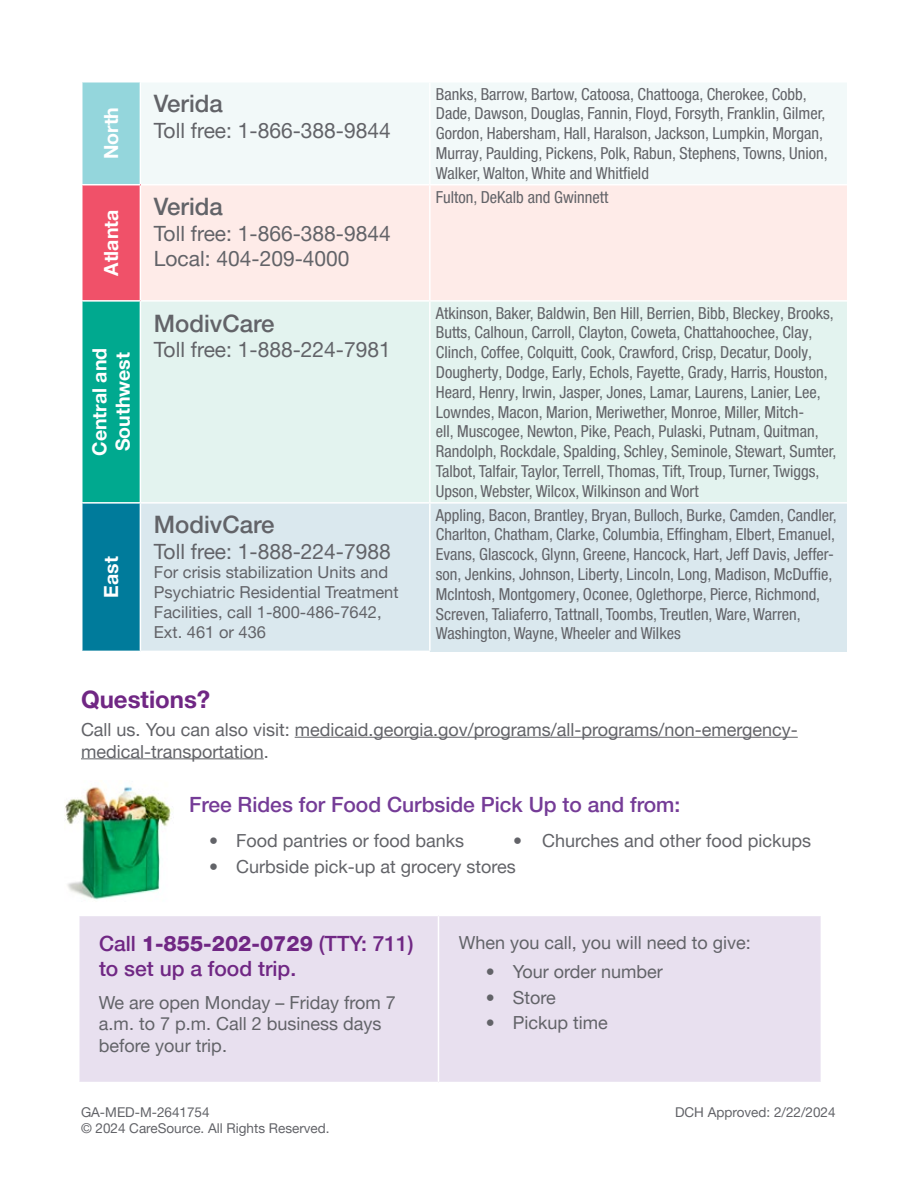
<style>
.page{position:relative;width:918px;height:1188px;background:#fff}
.page>*{position:absolute;margin:0;border:0;box-sizing:border-box;transform-origin:0 0}
.t1{font:500 24px "Helvetica Neue LT Pro";color:#626368}
.t2{font:700 24px "Helvetica Neue LT Pro";color:#702784}
.t3{font:21px/25.2px "Helvetica Neue LT Pro";color:#626368}
.t4{font:500 21px/25.2px "Helvetica Neue LT Pro";color:#702784}
.t5{font:500 21px "Helvetica Neue LT Pro";color:#753c97}
.t6{font:700 19.5px/23.4px "Helvetica Neue LT Pro";color:#fff}
.t7{font:18px/21.6px "Helvetica Neue LT Pro";color:#626368}
.t8{font:condensed 16.5px/19.8px "Helvetica Neue LT Pro";color:#626368}
.t9{font:16.5px/19.8px "Helvetica Neue LT Pro";color:#626368}
.t10{font:13.5px "Helvetica Neue LT Pro";color:#626368}
.s1{font-weight:800}
</style>
<div class="page">
<div style="left:82px;top:82px;width:58px;height:103px;background:#94d6dc"></div>
<div style="left:140px;top:82px;width:290px;height:103px;background:#f2f9f9"></div>
<div style="left:430px;top:82px;width:417px;height:103px;background:#f2f9f9"></div>
<div style="left:140px;top:185px;width:290px;height:116px;background:#feebe8"></div>
<div style="left:430px;top:185px;width:417px;height:116px;background:#feebe8"></div>
<hr style="left:429px;top:82px;width:2px;height:102px;background:#fff">
<hr style="left:140px;top:184px;width:290px;height:1px;background:#fff">
<hr style="left:430px;top:184px;width:418px;height:1px;background:#fff">
<hr style="left:429px;top:185px;width:2px;height:115px;background:#fff">
<hr style="left:295px;top:737px;width:503px;height:1px;background:#626368">
<hr style="left:81px;top:758px;width:183px;height:1px;background:#626368">
<div style="left:82px;top:185px;width:58px;height:116px;background:#f05169"></div>
<div style="left:82px;top:301px;width:58px;height:202px;background:#00a98f"></div>
<div style="left:140px;top:301px;width:290px;height:202px;background:#e3f3ef"></div>
<div style="left:430px;top:301px;width:417px;height:202px;background:#e3f3ef"></div>
<div style="left:82px;top:503px;width:58px;height:148px;background:#007b9b"></div>
<div style="left:140px;top:503px;width:290px;height:148px;background:#dae8ee"></div>
<div style="left:430px;top:503px;width:417px;height:148px;background:#dae8ee"></div>
<hr style="left:140px;top:82px;width:1px;height:102px;background:#fff">
<hr style="left:81px;top:184px;width:59px;height:1px;background:#fff">
<hr style="left:140px;top:185px;width:1px;height:115px;background:#fff">
<hr style="left:81px;top:300px;width:59px;height:2px;background:#fff">
<hr style="left:140px;top:300px;width:290px;height:2px;background:#fff">
<hr style="left:140px;top:302px;width:1px;height:200px;background:#fff">
<hr style="left:430px;top:300px;width:418px;height:2px;background:#fff">
<hr style="left:429px;top:302px;width:2px;height:200px;background:#fff">
<hr style="left:81px;top:502px;width:59px;height:2px;background:#fff">
<hr style="left:140px;top:502px;width:290px;height:2px;background:#fff">
<hr style="left:140px;top:504px;width:1px;height:147px;background:#fff">
<hr style="left:430px;top:502px;width:418px;height:2px;background:#fff">
<hr style="left:429px;top:504px;width:2px;height:147px;background:#fff">
<div style="left:79px;top:915px;width:359px;height:168px;background:#e8e0ef"></div>
<div style="left:438px;top:915px;width:383px;height:168px;background:#e8e0ef"></div>
<hr style="left:78px;top:915px;width:360px;height:1px;background:#fff">
<hr style="left:78px;top:916px;width:2px;height:166px;background:#fff">
<hr style="left:438px;top:915px;width:384px;height:1px;background:#fff">
<hr style="left:438px;top:916px;width:1px;height:166px;background:#fff">
<hr style="left:78px;top:1082px;width:360px;height:1px;background:#fff">
<hr style="left:438px;top:1082px;width:384px;height:1px;background:#fff">
<img style="left:65px;top:786px;width:107px;height:114px">
<p class="t6" style="left:99px;top:159px;width:54px;rotate:-90deg">North</p>
<p class="t6" style="left:99px;top:276px;width:68px;rotate:-90deg">Atlanta</p>
<p class="t6" style="left:87px;top:456px;width:109px;rotate:-90deg">Central and<br>Southwest</p>
<p class="t1" style="left:154px;top:89px;width:70px">Verida</p>
<p class="t3" style="left:154px;top:117px;width:238px">Toll free: 1-866-388-9844</p>
<p class="t1" style="left:154px;top:192px;width:70px">Verida</p>
<p class="t3" style="left:154px;top:220px;width:238px">Toll free: 1-866-388-9844<br>Local: 404-209-4000</p>
<p class="t1" style="left:154px;top:309px;width:122px">ModivCare</p>
<p class="t3" style="left:154px;top:336px;width:238px">Toll free: 1-888-224-7981</p>
<p class="t6" style="left:99px;top:598px;width:43px;rotate:-90deg">East</p>
<p class="t1" style="left:154px;top:511px;width:122px">ModivCare</p>
<p class="t3" style="left:154px;top:538px;width:238px">Toll free: 1-888-224-7988</p>
<p class="t9" style="left:154px;top:562px;width:246px">For crisis stabilization Units and<br>Psychiatric Residential Treatment<br>Facilities, call 1-800-486-7642,<br>Ext. 461 or 436</p>
<p class="t8" style="left:436px;top:84px;width:393px">Banks, Barrow, Bartow, Catoosa, Chattooga, Cherokee, Cobb, Dade, Dawson, Douglas, Fannin, Floyd, Forsyth, Franklin, Gilmer, Gordon, Habersham, Hall, Haralson, Jackson, Lumpkin, Morgan, Murray, Paulding, Pickens, Polk, Rabun, Stephens, Towns, Union, Walker, Walton, White and Whitfield</p>
<p class="t8" style="left:436px;top:187px;width:174px">Fulton, DeKalb and Gwinnett</p>
<p class="t8" style="left:436px;top:303px;width:402px">Atkinson, Baker, Baldwin, Ben Hill, Berrien, Bibb, Bleckey, Brooks, Butts, Calhoun, Carroll, Clayton, Coweta, Chattahoochee, Clay, Clinch, Coffee, Colquitt, Cook, Crawford, Crisp, Decatur, Dooly, Dougherty, Dodge, Early, Echols, Fayette, Grady, Harris, Houston, Heard, Henry, Irwin, Jasper, Jones, Lamar, Laurens, Lanier, Lee, Lowndes, Macon, Marion, Meriwether, Monroe, Miller, Mitch-<br>ell, Muscogee, Newton, Pike, Peach, Pulaski, Putnam, Quitman, Randolph, Rockdale, Spalding, Schley, Seminole, Stewart, Sumter, Talbot, Talfair, Taylor, Terrell, Thomas, Tift, Troup, Turner, Twiggs, Upson, Webster, Wilcox, Wilkinson and Wort</p>
<p class="t8" style="left:436px;top:505px;width:402px">Appling, Bacon, Brantley, Bryan, Bulloch, Burke, Camden, Candler, Charlton, Chatham, Clarke, Columbia, Effingham, Elbert, Emanuel, Evans, Glascock, Glynn, Greene, Hancock, Hart, Jeff Davis, Jeffer&shy;son, Jenkins, Johnson, Liberty, Lincoln, Long, Madison, McDuffie, McIntosh, Montgomery, Oconee, Oglethorpe, Pierce, Richmond, Screven, Taliaferro, Tattnall, Toombs, Treutlen, Ware, Warren, Washington, Wayne, Wheeler and Wilkes</p>
<h3 class="t2" style="left:81px;top:684px;width:131px">Questions?</h3>
<p class="t7" style="left:81px;top:718px;width:717px">Call us. You can also visit: medicaid.georgia.gov/programs/all-programs/non-emergency&shy;medical-transportation.</p>
<p class="t5" style="left:189px;top:792px;width:493px">Free Rides for Food Curbside Pick Up to and from:</p>
<p class="t7" style="left:209px;top:829px;width:257px">• Food pantries or food banks</p>
<p class="t7" style="left:209px;top:855px;width:308px">• Curbside pick-up at grocery stores</p>
<p class="t7" style="left:513px;top:829px;width:300px">• Churches and other food pickups</p>
<p class="t4" style="left:99px;top:930px;width:316px">Call <span class="s1">1-855-202-0729</span> (TTY: 711) to set up a food trip.</p>
<p class="t7" style="left:99px;top:991px;width:298px">We are open Monday – Friday from 7 a.m. to 7 p.m. Call 2 business days before your trip.</p>
<p class="t10" style="left:81px;top:1104px;width:130px">GA-MED-M-2641754</p>
<p class="t10" style="left:81px;top:1120px;width:250px">© 2024 CareSource. All Rights Reserved.</p>
<p class="t7" style="left:459px;top:931px;width:294px">When you call, you will need to give:</p>
<p class="t7" style="left:486px;top:960px;width:179px">• Your order number</p>
<p class="t7" style="left:486px;top:986px;width:72px">• Store</p>
<p class="t7" style="left:486px;top:1012px;width:124px">• Pickup time</p>
<p class="t10" style="left:675px;top:1104px;width:162px">DCH Approved: 2/22/2024</p>
</div>
